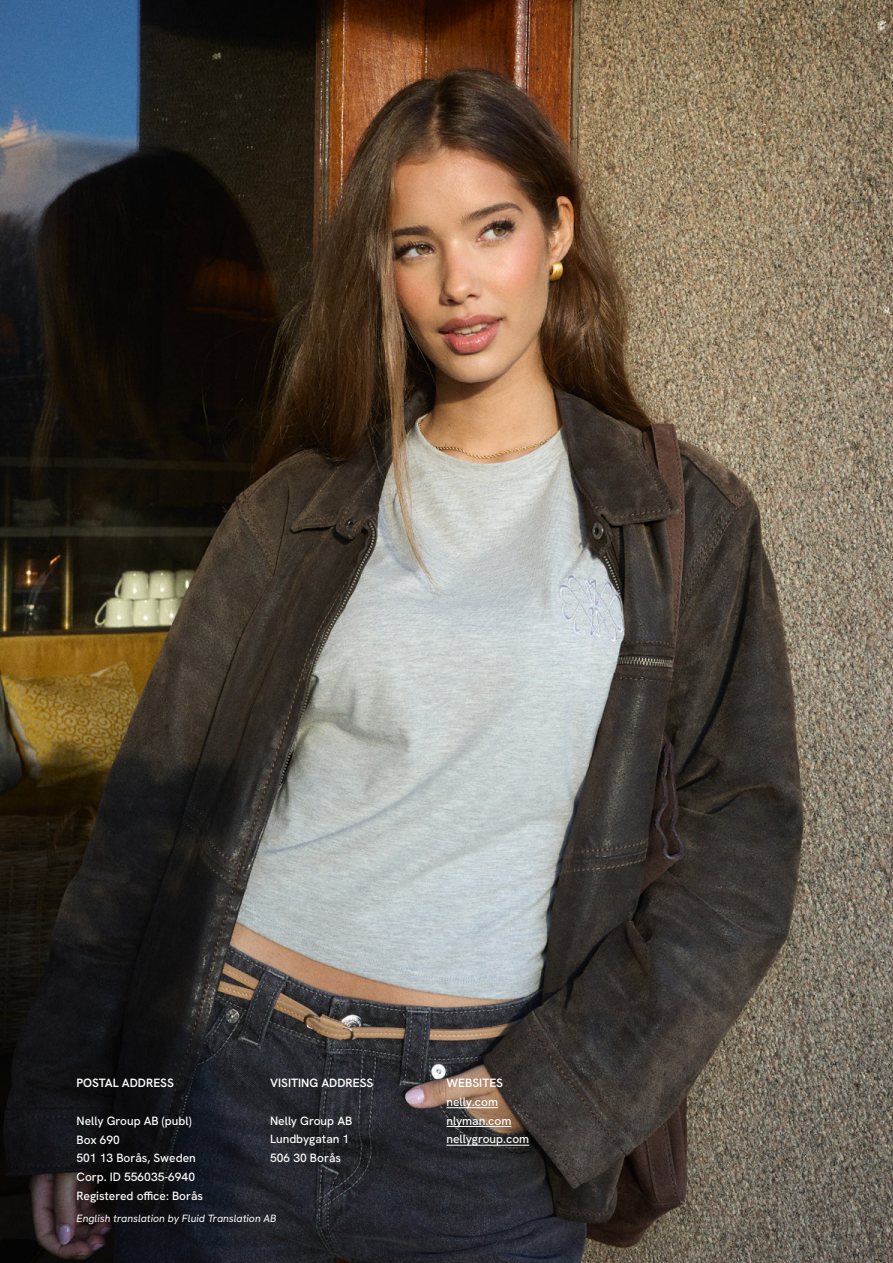
<style>
.page{position:relative;width:893px;height:1263px;background:#fff}
.page>*{position:absolute;margin:0;border:0;box-sizing:border-box;transform-origin:0 0}
.t1{font:500 12px/18.8px "HK Grotesk";color:#fff}
.t2{font:600 12px "HK Grotesk";color:#fff}
.t3{font:italic 10.5px "HK Grotesk";color:#fff}
</style>
<div class="page">
<img style="left:0;top:0;width:893px;height:1263px">
<hr style="left:446px;top:1107px;width:52px;height:1px;background:#fff">
<hr style="left:446px;top:1126px;width:65px;height:1px;background:#fff">
<hr style="left:446px;top:1145px;width:83px;height:1px;background:#fff">
<p class="t2" style="left:77px;top:1075px;width:99px">POSTAL ADDRESS</p>
<p class="t1" style="left:77px;top:1111px;width:128px">Nelly Group AB (publ)<br>Box 690<br>501 13 Borås, Sweden<br>Corp. ID 556035-6940<br>Registered office: Borås</p>
<p class="t2" style="left:270px;top:1075px;width:105px">VISITING ADDRESS</p>
<p class="t1" style="left:270px;top:1111px;width:84px">Nelly Group AB<br>Lundbygatan 1<br>506 30 Borås</p>
<p class="t3" style="left:77px;top:1212px;width:201px">English translation by Fluid Translation AB</p>
<p class="t2" style="left:446px;top:1075px;width:58px">WEBSITES</p>
<p class="t1" style="left:446px;top:1092px;width:84px">nelly.com nlyman.com nellygroup.com</p>
</div>
